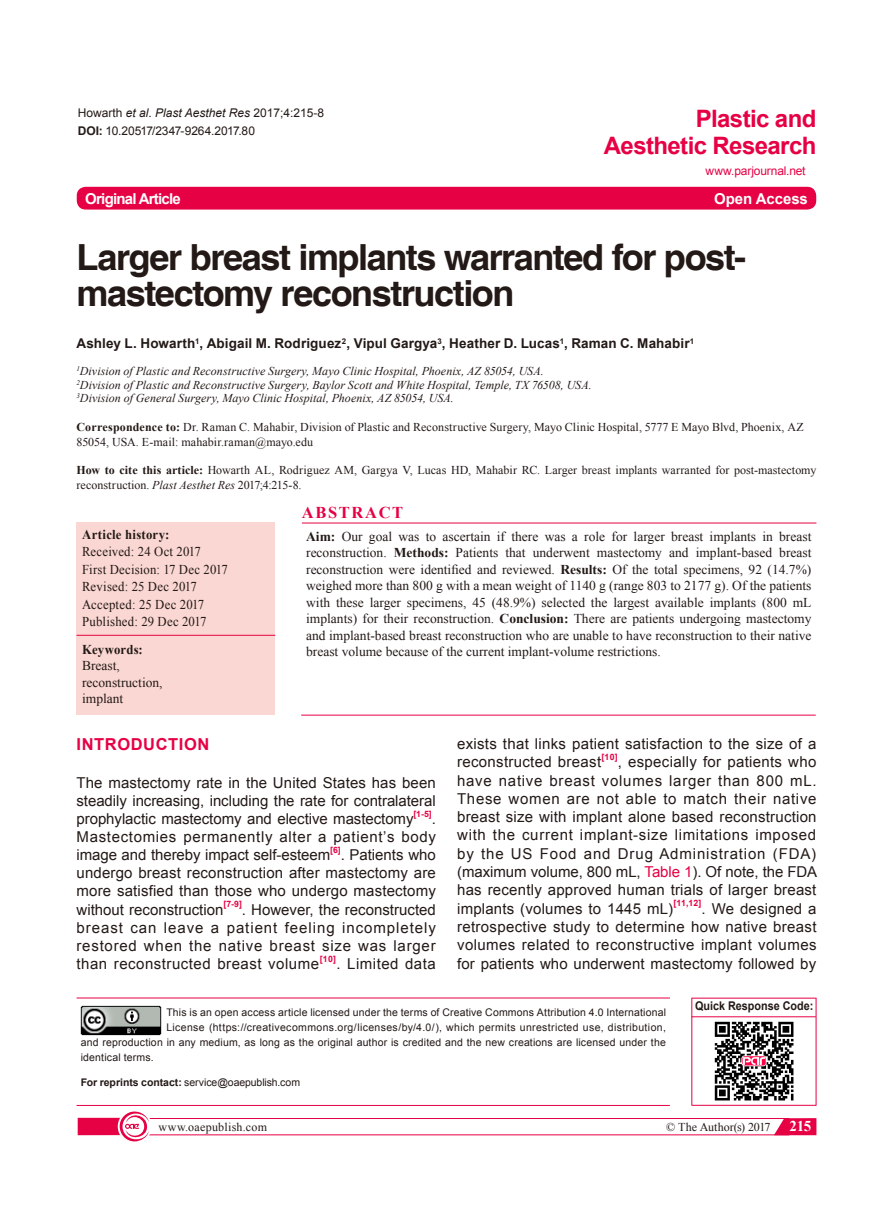
<style>
.page{position:relative;width:893px;height:1212px;background:#fff}
.page>*{position:absolute;margin:0;border:0;box-sizing:border-box;transform-origin:0 0}
.t1{font:700 36px/36px "Helvetica";letter-spacing:-.04em;color:#231916}
.t2{font:700 24px/27px "Arial";letter-spacing:-.025em;color:#e60044;text-align:right}
.t3{font:700 16.5px "Arial";letter-spacing:.035em;color:#e60044}
.t4{font:700 16.5px "Times New Roman";letter-spacing:.1em;color:#e60044}
.t5{font:15px/18.3px "Arial";letter-spacing:.015em;color:#231916;text-align:justify}
.t6{font:700 15px "Arial";letter-spacing:-.05em;color:#fff}
.t7{font:15px "Arial";letter-spacing:.035em;color:#231916}
.t8{font:700 15px "Arial";letter-spacing:-.005em;color:#fff}
.t9{font:700 15px "Times New Roman";color:#fff}
.t10{font:13.5px/16.5px "Times New Roman";color:#231916;text-align:justify}
.t11{font:13.5px/17.5px "Times New Roman";color:#231916;scale:.94 1}
.t12{font:700 13.5px "Arial";letter-spacing:.005em;color:#231916}
.t13{font:700 13.5px "Times New Roman";letter-spacing:.015em;color:#231916;scale:.94 1}
.t14{font:12px/15px "Times New Roman";letter-spacing:.005em;color:#231916}
.t15{font:italic 12px/13.5px "Times New Roman";color:#231916}
.t16{font:12px/18px "Arial";color:#231916}
.t17{font:700 12px "Arial";color:#231916;scale:.9 1}
.t18{font:12px "Arial";letter-spacing:-.015em;color:#e60044}
.t19{font:10.5px "Arial";letter-spacing:.015em;color:#231916}
.t20{font:10.5px "Arial";letter-spacing:.035em;color:#231916}
.t21{font:10.5px "Arial";letter-spacing:-.01em;color:#231916}
.t22{font:700 8.7px "Arial";letter-spacing:.015em;color:#e60044}
.s1{font-style:italic}
.s2{font-weight:700}
.s3{color:#e60044}
</style>
<div class="page">
<div style="left:149px;top:1118px;width:640px;height:17px;border:1px solid #e60044"></div>
<svg style="left:774px;top:1118px;width:42px;height:17px"></svg>
<div style="left:118px;top:1109px;width:34px;height:34px;background:#fff;border-radius:50%"></div>
<svg style="left:78px;top:1111px;width:71px;height:31px"></svg>
<div style="left:77px;top:187px;width:739px;height:23px;background:#e60044;border-radius:9px"></div>
<hr style="left:691px;top:1105px;width:125px;height:1px;background:#e60044">
<hr style="left:816px;top:998px;width:1px;height:108px;background:#e60044">
<hr style="left:691px;top:998px;width:1px;height:107px;background:#e60044">
<hr style="left:691px;top:998px;width:125px;height:1px;background:#e60044">
<hr style="left:691px;top:1016px;width:125px;height:1px;background:#e60044">
<hr style="left:77px;top:1105px;width:593px;height:1px;background:#e60044">
<hr style="left:77px;top:997px;width:593px;height:1px;background:#e60044">
<hr style="left:302px;top:523px;width:514px;height:1px;background:#e60044">
<div style="left:77px;top:522px;width:198px;height:193px;background:#fad7d2"></div>
<hr style="left:77px;top:635px;width:198px;height:1px;background:#e60044">
<hr style="left:301px;top:715px;width:515px;height:1px;background:#e60044">
<img style="left:80px;top:1005px;width:82px;height:31px">
<img style="left:714px;top:1021px;width:80px;height:80px">
<p class="t16" style="left:78px;top:103px;width:248px">Howarth <span class="s1">et al</span>. <span class="s1">Plast Aesthet Res</span> 2017;4:215-8<br><span class="s2">DOI:</span> 10.20517/2347-9264.2017.80</p>
<h2 class="t2" style="left:604px;top:105px;width:214px">Plastic and<br>Aesthetic Research</h2>
<p class="t18" style="left:705px;top:163px;width:102px">www.parjournal.net</p>
<p class="t6" style="left:85px;top:188px;width:97px">Original Article</p>
<p class="t8" style="left:714px;top:188px;width:95px">Open Access</p>
<h1 class="t1" style="left:77px;top:242px;width:671px">Larger breast implants warranted for post&shy;mastectomy reconstruction</h1>
<p class="t12" style="left:77px;top:334px;width:619px">Ashley L. Howarth<sup>1</sup>, Abigail M. Rodriguez<sup>2</sup>, Vipul Gargya<sup>3</sup>, Heather D. Lucas<sup>1</sup>, Raman C. Mahabir<sup>1</sup></p>
<p class="t15" style="left:77px;top:364px;width:517px"><sup>1</sup>Division of Plastic and Reconstructive Surgery, Mayo Clinic Hospital, Phoenix, AZ 85054, USA.<br><sup>2</sup>Division of Plastic and Reconstructive Surgery, Baylor Scott and White Hospital, Temple, TX 76508, USA.<br><sup>3</sup>Division of General Surgery, Mayo Clinic Hospital, Phoenix, AZ 85054, USA.</p>
<p class="t14" style="left:77px;top:419px;width:729px"><span class="s2">Correspondence to:</span> Dr. Raman C. Mahabir, Division of Plastic and Reconstructive Surgery, Mayo Clinic Hospital, 5777 E Mayo Blvd, Phoenix, AZ<br>85054, USA. E-mail: mahabir.raman@mayo.edu</p>
<p class="t14" style="left:77px;top:462px;width:741px"><span class="s2">How to cite this article:</span> Howarth AL, Rodriguez AM, Gargya V, Lucas HD, Mahabir RC. Larger breast implants warranted for post-mastectomy reconstruction. <span class="s1">Plast Aesthet Res</span> 2017;4:215-8.</p>
<p class="t13" style="left:82px;top:524px;width:95px">Article history:</p>
<p class="t11" style="left:82px;top:542px;width:157px">Received: 24 Oct 2017<br>First Decision: 17 Dec 2017<br>Revised: 25 Dec 2017<br>Accepted: 25 Dec 2017<br>Published: 29 Dec 2017</p>
<p class="t13" style="left:82px;top:640px;width:66px">Keywords:</p>
<p class="t10" style="left:82px;top:657px;width:82px;text-align:left">Breast, reconstruction, implant</p>
<p class="t4" style="left:302px;top:501px;width:103px">ABSTRACT</p>
<p class="t10" style="left:306px;top:528px;width:507px"><span class="s2">Aim:</span> Our goal was to ascertain if there was a role for larger breast implants in breast reconstruction. <span class="s2">Methods:</span> Patients that underwent mastectomy and implant-based breast reconstruction were identified and reviewed. <span class="s2">Results:</span> Of the total specimens, 92 (14.7%) weighed more than 800 g with a mean weight of 1140 g (range 803 to 2177 g). Of the patients with these larger specimens, 45 (48.9%) selected the largest available implants (800 mL implants) for their reconstruction. <span class="s2">Conclusion:</span> There are patients undergoing mastectomy and implant-based breast reconstruction who are unable to have reconstruction to their native breast volume because of the current implant-volume restrictions.</p>
<p class="t3" style="left:77px;top:733px;width:134px">INTRODUCTION</p>
<p class="t5" style="left:77px;top:773px;width:361px">The mastectomy rate in the United States has been steadily increasing, including the rate for contralateral prophylactic mastectomy and elective mastectomy</p>
<p class="t22" style="left:413px;top:808px;width:20px">[1-5]</p>
<p class="t5" style="left:77px;top:810px;width:361px;text-indent:355px">.<br>Mastectomies permanently alter a patient’s body image and thereby impact self-esteem</p>
<p class="t22" style="left:330px;top:844px;width:12px">[6]</p>
<p class="t5" style="left:77px;top:846px;width:361px;text-indent:264px">. Patients who undergo breast reconstruction after mastectomy are more satisfied than those who undergo mastectomy without reconstruction</p>
<p class="t22" style="left:223px;top:898px;width:20px">[7-9]</p>
<p class="t5" style="left:77px;top:900px;width:361px;text-indent:165px">. However, the reconstructed breast can leave a patient feeling incompletely restored when the native breast size was larger than reconstructed breast volume</p>
<p class="t22" style="left:320px;top:952px;width:18px">[10]</p>
<p class="t7" style="left:336px;top:953px;width:101px">. Limited data</p>
<p class="t5" style="left:457px;top:734px;width:361px">exists that links patient satisfaction to the size of a reconstructed breast</p>
<p class="t22" style="left:602px;top:751px;width:18px">[10]</p>
<p class="t5" style="left:457px;top:753px;width:362px;text-indent:161px">, especially for patients who have native breast volumes larger than 800 mL.<br>These women are not able to match their native breast size with implant alone based reconstruction with the current implant-size limitations imposed by the US Food and Drug Administration (FDA) (maximum volume, 800 mL, <span class="s3">Table 1</span>). Of note, the FDA has recently approved human trials of larger breast implants (volumes to 1445 mL)</p>
<p class="t22" style="left:673px;top:897px;width:29px">[11,12]</p>
<p class="t5" style="left:457px;top:899px;width:361px;text-indent:244px">. We designed a retrospective study to determine how native breast volumes related to reconstructive implant volumes for patients who underwent mastectomy followed by</p>
<p class="t19" style="left:166px;top:1005px;width:501px">This is an open access article licensed under the terms of Creative Commons Attribution 4.0 International</p>
<p class="t20" style="left:166px;top:1020px;width:501px">License (https://creativecommons.org/licenses/by/4.0/), which permits unrestricted use, distribution,</p>
<p class="t19" style="left:81px;top:1035px;width:587px">and reproduction in any medium, as long as the original author is credited and the new creations are licensed under the</p>
<p class="t19" style="left:81px;top:1050px;width:74px">identical terms.</p>
<p class="t21" style="left:81px;top:1075px;width:221px"><span class="s2">For reprints contact:</span> service@oaepublish.com</p>
<p class="t17" style="left:695px;top:997px;width:133px">Quick Response Code:</p>
<p class="t14" style="left:159px;top:1119px;width:110px">www.oaepublish.com</p>
<p class="t14" style="left:666px;top:1119px;width:106px">© the Author(s) 2017</p>
<p class="t9" style="left:789px;top:1115px;width:23px">215</p>
</div>
